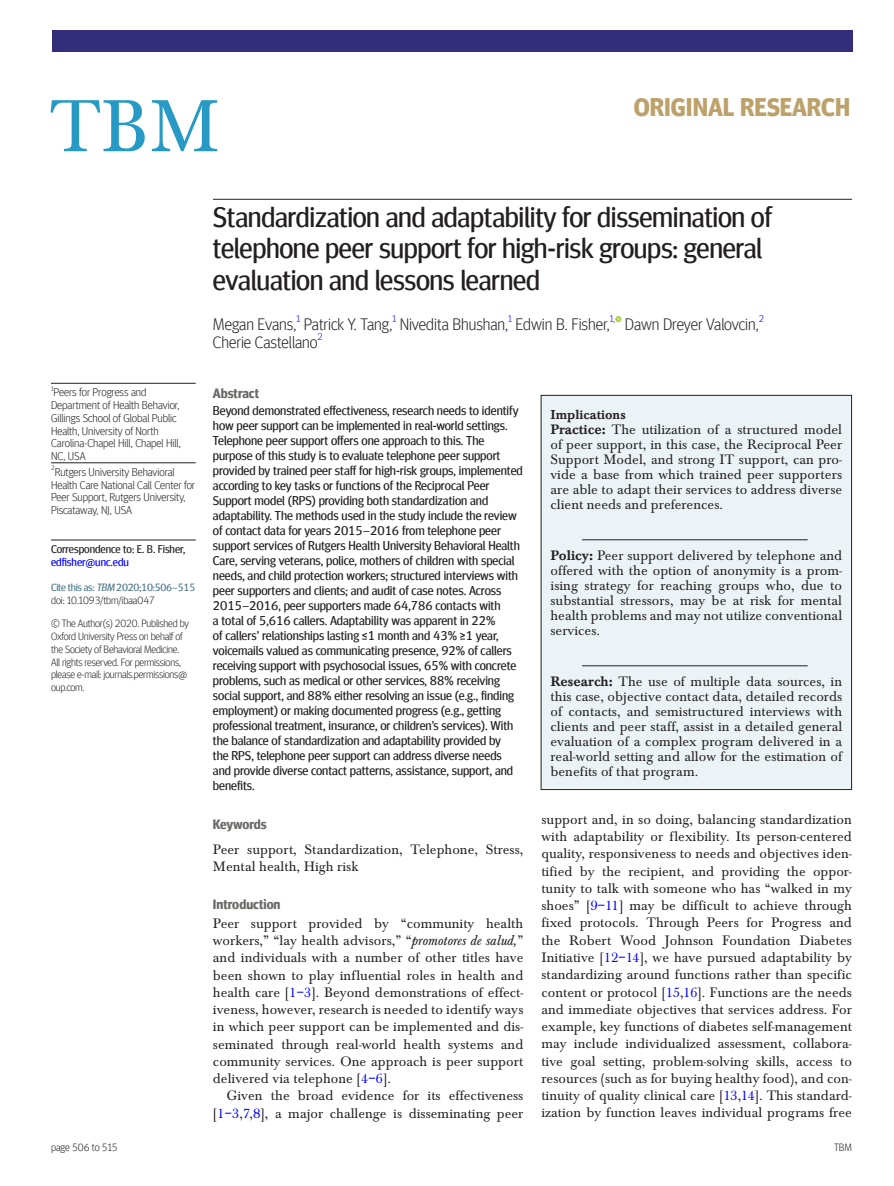
<style>
.page{position:relative;width:894px;height:1186px;background:#fff}
.page>*{position:absolute;margin:0;border:0;box-sizing:border-box;transform-origin:0 0}
.t1{font:76.5px "Baskerville EF";color:#269ac5}
.t2{font:28.5px/31.5px "Meta Headline Offc";letter-spacing:-.01em;color:#231f20}
.t3{font:700 25.5px "Meta Headline Offc";color:#bca26a}
.t4{font:300 16.5px "Meta Headline Offc";color:#231f20}
.t5{font:14.25px/17.2px "Baskerville EF";color:#231f20;text-align:justify}
.t6{font:700 13.5px "Meta Headline Offc";color:#6b6a68}
.t7{font:500 13.5px "Baskerville EF";color:#231f20}
.t8{font:12.75px/15px "Meta Headline Offc";color:#231f20}
.t9{font:300 11.25px/12.8px "Meta Headline Offc";color:#231f20}
.t10{font:11.25px "Meta Headline Offc";color:#231f20}
.t11{font:11.25px "Meta Headline Offc";color:#00f}
.t12{font:300 10.5px/12.8px "Meta Headline Offc";letter-spacing:-.015em;color:#231f20}
.t13{font:10.5px/12.8px "Meta Headline Offc";letter-spacing:-.02em;color:#4f788a}
.t14{font:300 9.6px "Meta Headline Offc";color:#00f}
.t15{font:300 6.6px "Meta Headline Offc";color:#231f20}
.s1{font-style:italic}
.s2{font-weight:300;color:#231f20}
.s3{color:#231f20}
.s4{color:#00f}
.s5{font-weight:500}
</style>
<div class="page">
<div style="left:52px;top:30px;width:800px;height:21px;background:#332d7b"></div>
<div style="left:541px;top:395px;width:310px;height:394px;background:#ebf3f6"></div>
<hr style="left:581px;top:539px;width:226px;height:1px;background:#231f20">
<hr style="left:581px;top:665px;width:226px;height:1px;background:#231f20">
<div style="left:540px;top:395px;width:311px;height:395px;border:1px solid #231f20"></div>
<hr style="left:51px;top:383px;width:145px;height:1px;background:#231f20">
<hr style="left:51px;top:462px;width:145px;height:1px;background:#231f20">
<hr style="left:213px;top:199px;width:638px;height:1px;background:#231f20">
<svg style="left:615px;top:316px;width:6px;height:6px"></svg>
<hr style="left:51px;top:540px;width:145px;height:1px;background:#231f20">
<h1 class="t1" style="left:50px;top:84px;width:171px">TBM</h1>
<h3 class="t3" style="left:633px;top:92px;width:218px">ORIGINAL RESEARCH</h3>
<p class="t15" style="left:51px;top:385px;width:4px">1</p>
<p class="t9" style="left:51px;top:386px;width:131px">Peers for Progress and<br>Department of Health Behavior,<br>Gillings School of Global Public<br>Health, University of North<br>Carolina-Chapel Hill, Chapel Hill,<br>NC, USA</p>
<p class="t15" style="left:51px;top:464px;width:5px">2</p>
<p class="t9" style="left:51px;top:465px;width:145px;text-indent:4px">Rutgers University Behavioral<br>Health Care National Call Center for<br>Peer Support, Rutgers University,<br>Piscataway, NJ, USA</p>
<p class="t10" style="left:51px;top:543px;width:136px">Correspondence to: E. B. Fisher,</p>
<p class="t11" style="left:51px;top:555px;width:79px">edfisher@unc.edu</p>
<p class="t13" style="left:51px;top:581px;width:146px">Cite this as: <span class="s1">TBM</span> 2020;10:506–515 <span class="s2">doi: 10.1093/tbm/ibaa047</span></p>
<p class="t12" style="left:51px;top:617px;width:139px">© The Author(s) 2020. Published by<br>Oxford University Press on behalf of the Society of Behavioral Medicine.<br>All rights reserved. For permissions, please e-mail: journals.permissions@ oup.com.</p>
<h2 class="t2" style="left:213px;top:202px;width:560px">Standardization and adaptability for dissemination of telephone peer support for high-risk groups: general evaluation and lessons learned</h2>
<p class="t4" style="left:213px;top:315px;width:398px">Megan Evans, Patrick Y. Tang, Nivedita Bhushan, Edwin B. Fisher,</p>
<p class="t14" style="left:296px;top:313px;width:5px">1</p>
<p class="t14" style="left:392px;top:313px;width:5px">1</p>
<p class="t14" style="left:508px;top:313px;width:5px">1</p>
<p class="t14" style="left:609px;top:313px;width:7px">1<span class="s3">,</span></p>
<p class="t4" style="left:624px;top:315px;width:135px">Dawn Dreyer Valovcin,</p>
<p class="t14" style="left:758px;top:313px;width:7px">2</p>
<p class="t4" style="left:213px;top:333px;width:106px">Cherie Castellano</p>
<p class="t14" style="left:317px;top:331px;width:7px">2</p>
<p class="t6" style="left:213px;top:386px;width:48px">Abstract</p>
<p class="t8" style="left:213px;top:403px;width:311px">Beyond demonstrated effectiveness, research needs to identify how peer support can be implemented in real-world settings.<br>Telephone peer support offers one approach to this. The purpose of this study is to evaluate telephone peer support provided by trained peer staff for high-risk groups, implemented according to key tasks or functions of the Reciprocal Peer Support model (RPS) providing both standardization and adaptability. The methods used in the study include the review of contact data for years 2015–2016 from telephone peer support services of Rutgers Health University Behavioral Health Care, serving veterans, police, mothers of children with special needs, and child protection workers; structured interviews with peer supporters and clients; and audit of case notes. Across 2015–2016, peer supporters made 64,786 contacts with<br>a total of 5,616 callers. Adaptability was apparent in 22%<br>of callers’ relationships lasting ≤1 month and 43% ≥1 year, voicemails valued as communicating presence, 92% of callers receiving support with psychosocial issues, 65% with concrete problems, such as medical or other services, 88% receiving social support, and 88% either resolving an issue (e.g., finding employment) or making documented progress (e.g., getting professional treatment, insurance, or children’s services). With the balance of standardization and adaptability provided by<br>the RPS, telephone peer support can address diverse needs and provide diverse contact patterns, assistance, support, and benefits.</p>
<p class="t6" style="left:213px;top:816px;width:55px">Keywords</p>
<p class="t5" style="left:213px;top:840px;width:312px">Peer support, Standardization, Telephone, Stress,<br>Mental health, High risk</p>
<p class="t6" style="left:213px;top:896px;width:69px">Introduction</p>
<p class="t5" style="left:213px;top:915px;width:312px">Peer support provided by “community health workers,” “lay health advisors,” “<span class="s1">promotores de salud,</span>” and individuals with a number of other titles have been shown to play influential roles in health and health care [<span class="s4">1–3</span>]. Beyond demonstrations of effect&shy;iveness, however, research is needed to identify ways in which peer support can be implemented and dis&shy;seminated through real-world health systems and community services. One approach is peer support delivered via telephone [<span class="s4">4–6</span>].</p>
<p class="t5" style="left:213px;top:1087px;width:312px;text-align:right">Given the broad evidence for its effectiveness [<span class="s4">1–3</span>,<span class="s4">7</span>,<span class="s4">8</span>], a major challenge is disseminating peer</p>
<p class="t7" style="left:550px;top:407px;width:77px">Implications</p>
<p class="t5" style="left:550px;top:422px;width:293px;line-height:15px"><span class="s5">Practice:</span> The utilization of a structured model of peer support, in this case, the Reciprocal Peer Support Model, and strong IT support, can pro&shy;vide a base from which trained peer supporters are able to adapt their services to address diverse client needs and preferences.</p>
<p class="t5" style="left:550px;top:548px;width:293px;line-height:15px"><span class="s5">Policy:</span> Peer support delivered by telephone and offered with the option of anonymity is a prom&shy;ising strategy for reaching groups who, due to substantial stressors, may be at risk for mental health problems and may not utilize conventional services.</p>
<p class="t5" style="left:550px;top:674px;width:293px;line-height:15px"><span class="s5">Research:</span> The use of multiple data sources, in this case, objective contact data, detailed records of contacts, and semistructured interviews with clients and peer staff, assist in a detailed general evaluation of a complex program delivered in a real-world setting and allow for the estimation of benefits of that program.</p>
<p class="t5" style="left:541px;top:811px;width:312px">support and, in so doing, balancing standardization with adaptability or flexibility. Its person-centered quality, responsiveness to needs and objectives iden&shy;tified by the recipient, and providing the oppor&shy;tunity to talk with someone who has “walked in my shoes” [<span class="s4">9–11</span>] may be difficult to achieve through fixed protocols. Through Peers for Progress and the Robert Wood Johnson Foundation Diabetes Initiative [<span class="s4">12–14</span>], we have pursued adaptability by standardizing around functions rather than specific content or protocol [<span class="s4">15</span>,<span class="s4">16</span>]. Functions are the needs and immediate objectives that services address. For example, key functions of diabetes self-management may include individualized assessment, collabora&shy;tive goal setting, problem-solving skills, access to resources (such as for buying healthy food), and con&shy;tinuity of quality clinical care [<span class="s4">13</span>,<span class="s4">14</span>]. This standard&shy;ization by function leaves individual programs free</p>
<p class="t12" style="left:51px;top:1140px;width:68px">page 506 to 515</p>
<p class="t12" style="left:833px;top:1140px;width:19px">TBM</p>
</div>
